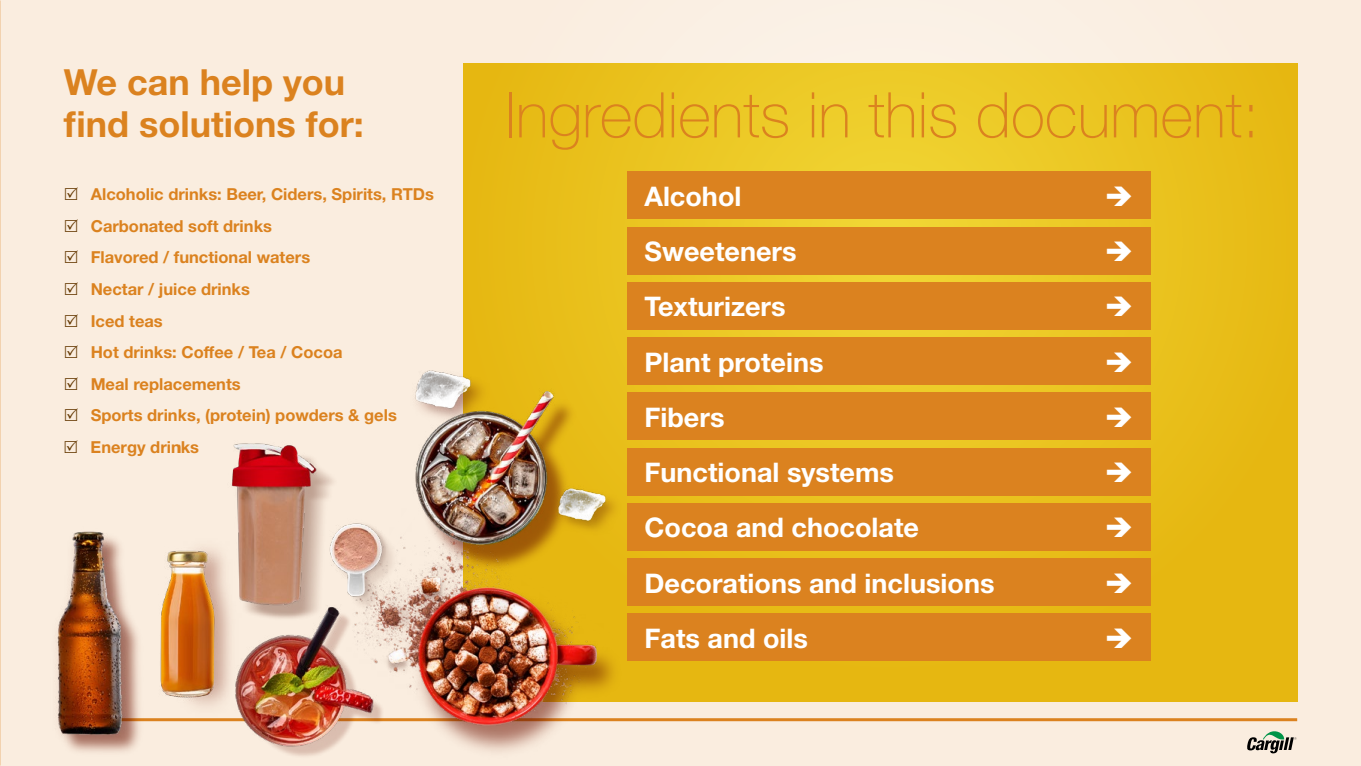
<style>
.page{position:relative;width:1361px;height:766px;background:#fff}
.page>*{position:absolute;margin:0;border:0;box-sizing:border-box;transform-origin:0 0}
.t1{font:100 63px "Helvetica Neue LT Std";color:#db821f}
.t2{font:700 36px/42px "Helvetica Neue LT Std";color:#db821f}
.t3{font:700 27px "Helvetica Neue LT Std";color:#fff}
.t4{font:700 16.5px/31.5px "Helvetica Neue LT Std";color:#db821f}
</style>
<div class="page">
<div style="left:0;top:0;width:1361px;height:765px;background:#faeddf"></div>
<hr style="left:64px;top:718px;width:1233px;height:3px;background:#db821f">
<svg style="left:1247px;top:731px;width:49px;height:22px"></svg>
<div style="left:463px;top:64px;width:834px;height:638px;background:#e6b711"></div>
<svg style="left:463px;top:63px;width:835px;height:613px;fill:#e8be1a"></svg>
<div style="left:627px;top:171px;width:523px;height:48px;background:#db821f"></div>
<div style="left:627px;top:226px;width:523px;height:48px;background:#db821f"></div>
<div style="left:627px;top:282px;width:523px;height:48px;background:#db821f"></div>
<div style="left:627px;top:337px;width:523px;height:48px;background:#db821f"></div>
<div style="left:627px;top:392px;width:523px;height:48px;background:#db821f"></div>
<div style="left:627px;top:447px;width:523px;height:48px;background:#db821f"></div>
<div style="left:627px;top:502px;width:523px;height:48px;background:#db821f"></div>
<div style="left:627px;top:558px;width:523px;height:48px;background:#db821f"></div>
<div style="left:627px;top:613px;width:523px;height:48px;background:#db821f"></div>
<img style="left:415px;top:330px;width:215px;height:178px">
<img style="left:403px;top:508px;width:227px;height:244px">
<img style="left:232px;top:416px;width:187px;height:218px">
<img style="left:55px;top:532px;width:21px;height:219px">
<img style="left:297px;top:574px;width:106px;height:182px">
<img style="left:76px;top:480px;width:221px;height:270px">
<h2 class="t2" style="left:64px;top:61px;width:301px">We can help you find solutions for:</h2>
<h1 class="t1" style="left:505px;top:79px;width:756px">Ingredients in this document:</h1>
<p class="t4" style="left:91px;top:178px;width:345px">Alcoholic drinks: Beer, Ciders, Spirits, RTDs<br>Carbonated soft drinks<br>Flavored / functional waters<br>Nectar / juice drinks<br>Iced teas<br>Hot drinks: Coffee / Tea / Cocoa<br>Meal replacements<br>Sports drinks, (protein) powders &amp; gels<br>Energy drinks</p>
<h3 class="t3" style="left:644px;top:179px;width:98px">Alcohol</h3>
<h3 class="t3" style="left:644px;top:234px;width:154px">Sweeteners</h3>
<h3 class="t3" style="left:644px;top:290px;width:142px">Texturizers</h3>
<h3 class="t3" style="left:644px;top:345px;width:180px">Plant proteins</h3>
<h3 class="t3" style="left:644px;top:400px;width:81px">Fibers</h3>
<h3 class="t3" style="left:644px;top:455px;width:251px">Functional systems</h3>
<h3 class="t3" style="left:644px;top:511px;width:276px">Cocoa and chocolate</h3>
<h3 class="t3" style="left:644px;top:566px;width:351px">Decorations and inclusions</h3>
<h3 class="t3" style="left:644px;top:621px;width:165px">Fats and oils</h3>
</div>
